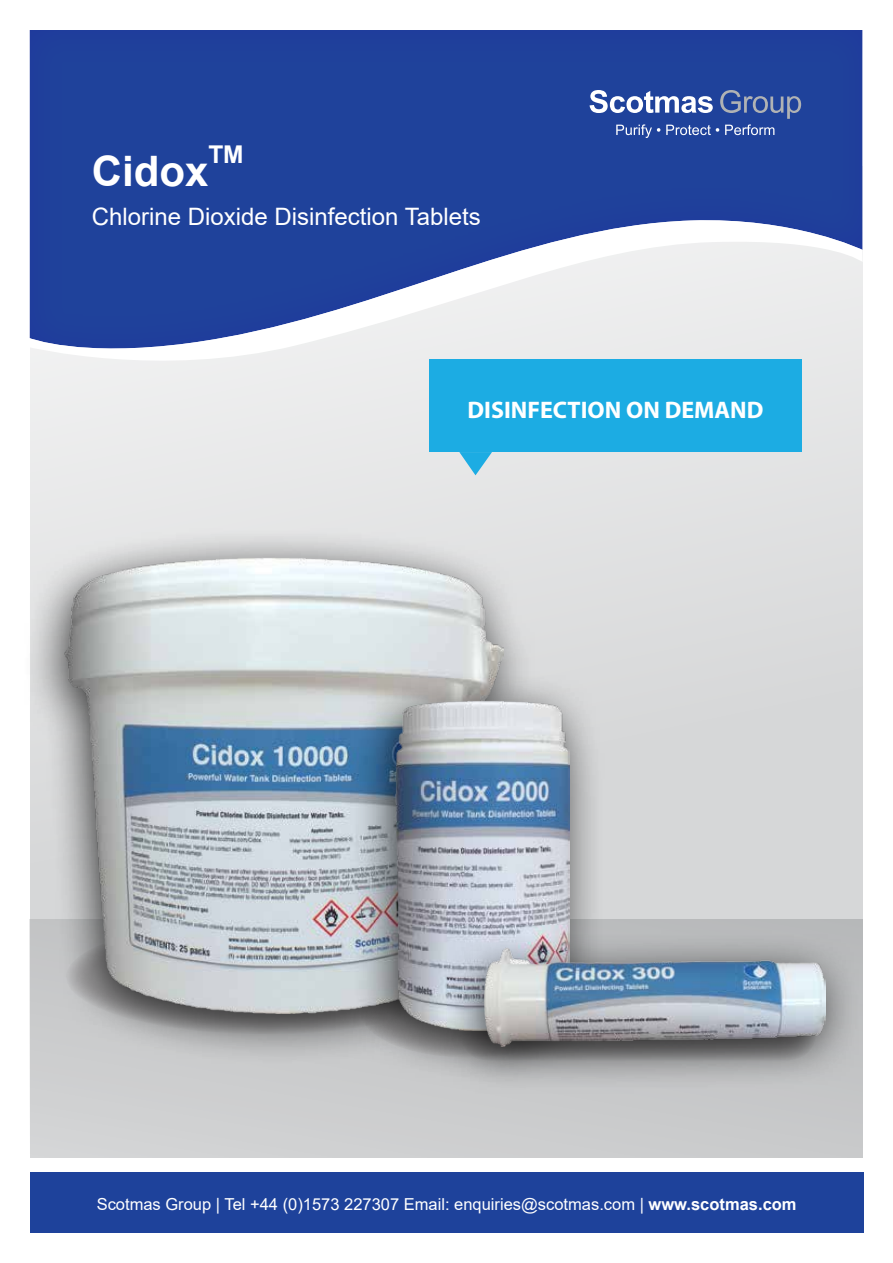
<style>
.page{position:relative;width:893px;height:1263px;background:#fff}
.page>*{position:absolute;margin:0;border:0;box-sizing:border-box;transform-origin:0 0}
.t1{font:700 42px "Arial";color:#fff}
.t2{font:700 24.45px "Arial";color:#fff}
.t3{font:24px "Arial";color:#fff}
.t4{font:700 24px "Myriad Pro";color:#fff}
.t5{font:16.5px "Arial";color:#fff}
.s1{font-weight:700}
</style>
<div class="page">
<div style="left:30px;top:167px;width:832px;height:991px;background:linear-gradient(to right,#eeefef,#d9d9da)"></div>
<div style="left:429px;top:359px;width:372px;height:93px;background:#1cace3"></div>
<svg style="left:30px;top:350px;width:832px;height:29px;fill:#ebecec"></svg>
<div style="left:29px;top:22px;width:840px;height:328px;background:#231fa4;opacity:.3"></div>
<svg style="left:590px;top:90px;width:211px;height:48px;background:#4b67ac"></svg>
<div style="left:30px;top:919px;width:832px;height:239px;background:#cdcecf"></div>
<div style="left:30px;top:1173px;width:833px;height:60px;background:#1e429b"></div>
<div style="left:22px;top:526px;width:515px;height:540px;background:#000;opacity:.75"></div>
<img style="left:65px;top:557px;width:438px;height:457px">
<div style="left:350px;top:670px;width:257px;height:412px;background:#000;opacity:.75"></div>
<img style="left:395px;top:700px;width:175px;height:330px">
<div style="left:439px;top:922px;width:423px;height:174px;background:#000;opacity:.75"></div>
<img style="left:485px;top:947px;width:341px;height:100px">
<svg style="left:459px;top:452px;width:33px;height:23px"></svg>
<h2 class="t2" style="left:208px;top:137px;width:37px">TM</h2>
<h1 class="t1" style="left:92px;top:142px;width:118px">Cidox</h1>
<h3 class="t3" style="left:92px;top:200px;width:391px">Chlorine Dioxide Disinfection Tablets</h3>
<h3 class="t4" style="left:468px;top:394px;width:297px">DISINFECTION ON DEMAND</h3>
<p class="t5" style="left:97px;top:1193px;width:701px">Scotmas Group | Tel +44 (0)1573 227307 Email: enquiries@scotmas.com | <span class="s1">www.scotmas.com</span></p>
</div>
